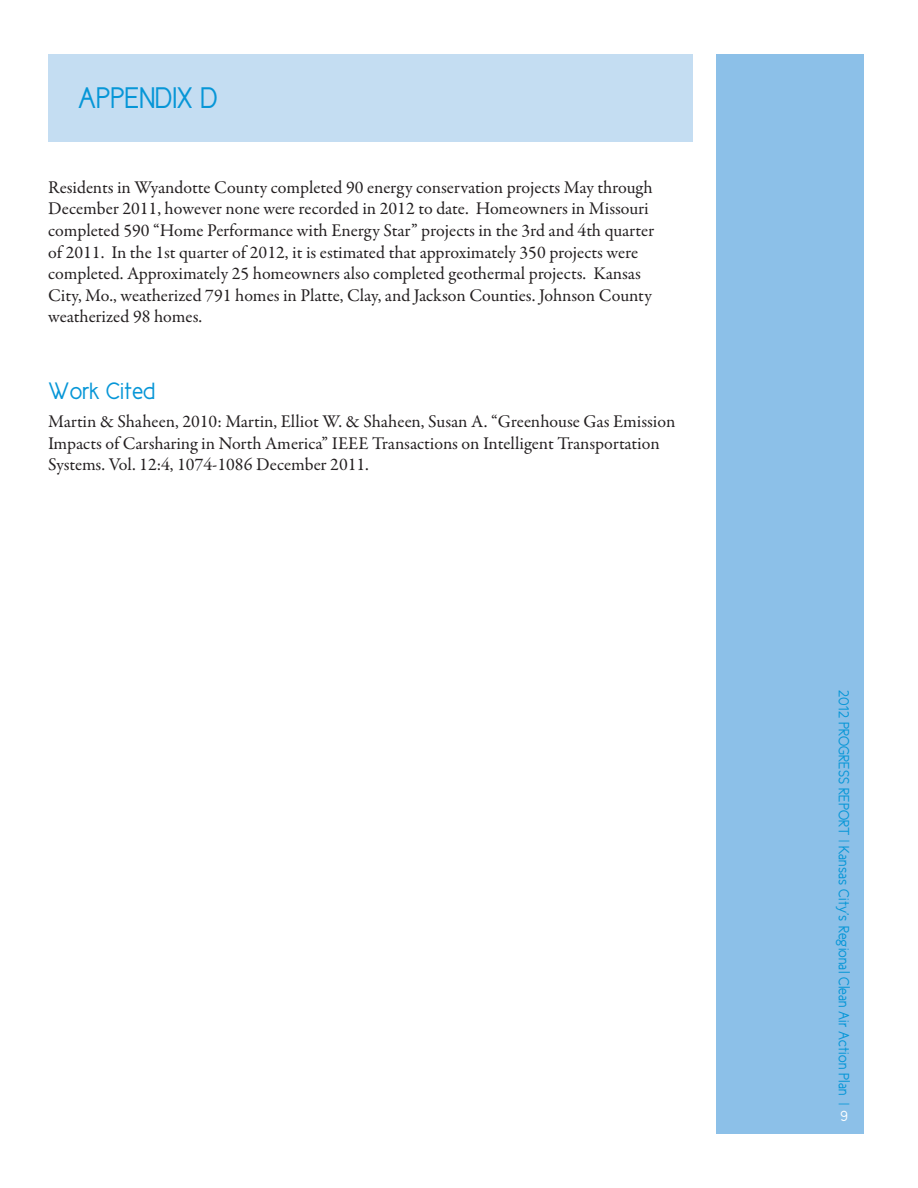
<style>
.page{position:relative;width:918px;height:1188px;background:#fff}
.page>*{position:absolute;margin:0;border:0;box-sizing:border-box;transform-origin:0 0}
.actionhed{font:30px "New Cicle Gordita";color:#0696d7}
.medhed{font:24px "New Cicle Gordita";color:#0696d7}
.basic{font:18px/21.6px "Garamond Premr Pro";letter-spacing:-.005em;color:#231f20}
.t1{font:15px "New Cicle Gordita";color:#0696d7}
.t2{font:15px "New Cicle Gordita";color:#fff}
</style>
<div class="page">
<div style="left:716px;top:54px;width:148px;height:1080px;background:#8cc0e8"></div>
<div style="left:48px;top:54px;width:645px;height:87px;background:#c4ddf2"></div>
<p class="actionhed" style="left:78px;top:82px;width:141px">APPENDIX D</p>
<p class="basic" style="left:48px;top:177px;width:608px">Residents in Wyandotte County completed 90 energy conservation projects May through December 2011, however none were recorded in 2012 to date. Homeowners in Missouri completed 590 “Home Performance with Energy Star” projects in the 3rd and 4th quarter of 2011. In the 1st quarter of 2012, it is estimated that approximately 350 projects were completed. Approximately 25 homeowners also completed geothermal projects. Kansas City, Mo., weatherized 791 homes in Platte, Clay, and Jackson Counties. Johnson County weatherized 98 homes.</p>
<p class="medhed" style="left:48px;top:378px;width:109px">Work Cited</p>
<p class="basic" style="left:48px;top:411px;width:629px">Martin &amp; Shaheen, 2010: Martin, Elliot W. &amp; Shaheen, Susan A. “Greenhouse Gas Emission<br>Impacts of Carsharing in North America” IEEE Transactions on Intelligent Transportation<br>Systems. Vol. 12:4, 1074-1086 December 2011.</p>
<p class="t1" style="left:852px;top:690px;width:416px;rotate:90deg">2012 PROGRESS REPORT | Kansas City’s Regional Clean Air Action Plan |</p>
<p class="t2" style="left:841px;top:1108px;width:9px">9</p>
</div>
